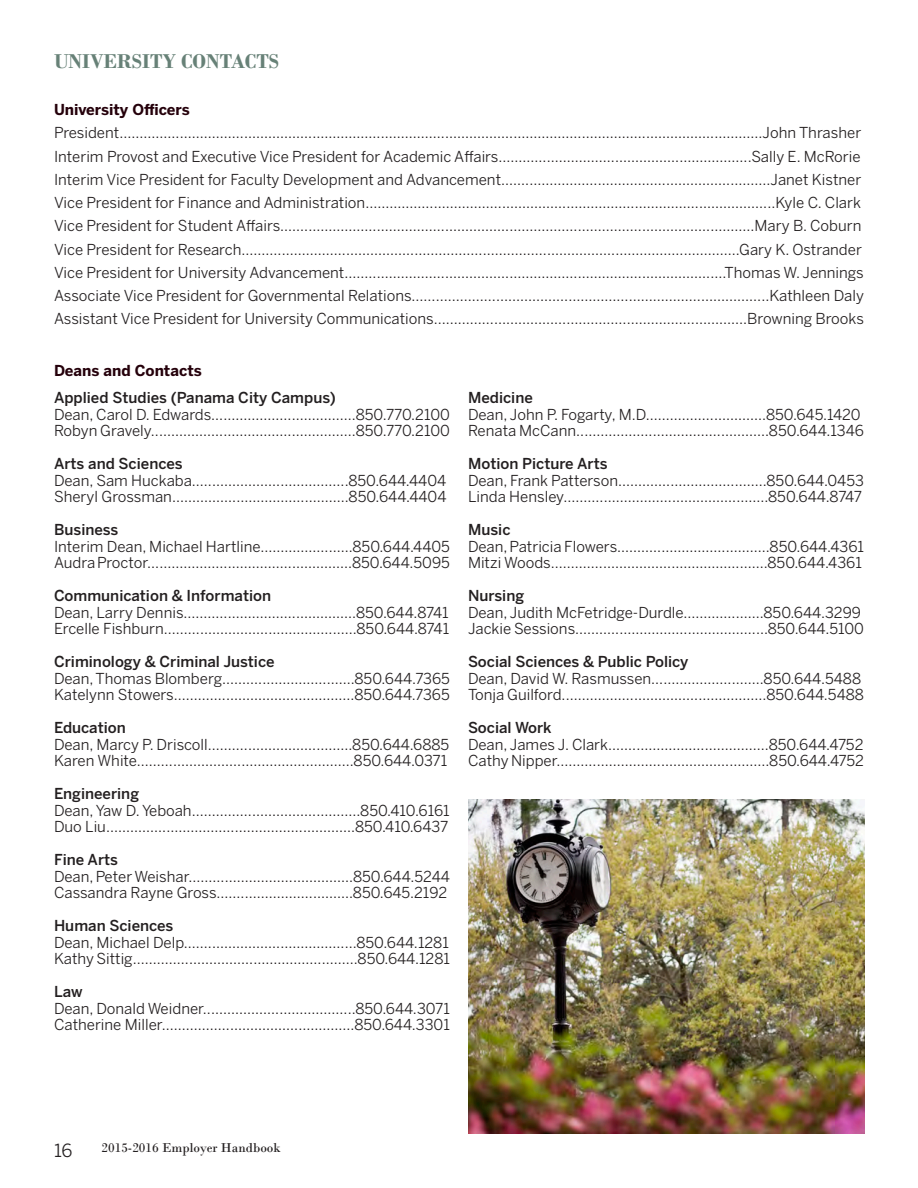
<style>
.page{position:relative;width:918px;height:1188px;background:#fff}
.page>*{position:absolute;margin:0;border:0;box-sizing:border-box;transform-origin:0 0}
.Body_Text{font:700 21px "Bodoni";color:#678177}
.t1{font:18px "Benton Sans";color:#231f20}
.Body_Text-2{font:15px "Benton Sans";color:#231f20}
.Body_Text-3{font:500 15px "Benton Sans";color:#231f20}
.Heading_2{font:700 15px "Benton Sans";color:#25000b}
.t2{font:13.5px "Bodoni";color:#231f20}
</style>
<div class="page">
<img style="left:468px;top:799px;width:396px;height:335px">
<p class="Body_Text" style="left:54px;top:49px;width:227px">UNIVERSITY CONTACTS</p>
<p class="Heading_2" style="left:54px;top:101px;width:137px">University Officers</p>
<p class="Body_Text-2" style="left:54px;top:124px;width:809px">President................................................................................................................................................................John Thrasher</p>
<p class="Body_Text-2" style="left:54px;top:147px;width:808px">Interim Provost and Executive Vice President for Academic Affairs...............................................................Sally E. McRorie</p>
<p class="Body_Text-2" style="left:54px;top:171px;width:809px">Interim Vice President for Faculty Development and Advancement...................................................................Janet Kistner</p>
<p class="Body_Text-2" style="left:54px;top:194px;width:809px">Vice President for Finance and Administration......................................................................................................Kyle C. Clark</p>
<p class="Body_Text-2" style="left:54px;top:217px;width:809px">Vice President for Student Affairs......................................................................................................................Mary B. Coburn</p>
<p class="Body_Text-2" style="left:54px;top:240px;width:809px">Vice President for Research............................................................................................................................Gary K. Ostrander</p>
<p class="Body_Text-2" style="left:54px;top:264px;width:811px">Vice President for University Advancement...............................................................................................Thomas W. Jennings</p>
<p class="Body_Text-2" style="left:54px;top:287px;width:811px">Associate Vice President for Governmental Relations…………………………………………………………...………………..Kathleen Daly</p>
<p class="Body_Text-2" style="left:54px;top:310px;width:812px">Assistant Vice President for University Communications………………………………………………….....…………….Browning Brooks</p>
<p class="Heading_2" style="left:54px;top:362px;width:149px">Deans and Contacts</p>
<p class="Body_Text-3" style="left:54px;top:389px;width:283px">Applied Studies (Panama City Campus)</p>
<p class="Body_Text-2" style="left:54px;top:405px;width:398px">Dean, Carol D. Edwards....................................850.770.2100</p>
<p class="Body_Text-2" style="left:54px;top:422px;width:397px">Robyn Gravely...................................................850.770.2100</p>
<p class="Body_Text-3" style="left:54px;top:455px;width:130px">Arts and Sciences</p>
<p class="Body_Text-2" style="left:54px;top:471px;width:394px">Dean, Sam Huckaba.......................................850.644.4404</p>
<p class="Body_Text-2" style="left:54px;top:488px;width:394px">Sheryl Grossman............................................850.644.4404</p>
<p class="Body_Text-3" style="left:54px;top:521px;width:66px">Business</p>
<p class="Body_Text-2" style="left:54px;top:537px;width:398px">Interim Dean, Michael Hartline.......................850.644.4405</p>
<p class="Body_Text-2" style="left:54px;top:554px;width:397px">Audra Proctor...................................................850.644.5095</p>
<p class="Body_Text-3" style="left:54px;top:587px;width:219px">Communication &amp; Information</p>
<p class="Body_Text-2" style="left:54px;top:603px;width:396px">Dean, Larry Dennis...........................................850.644.8741</p>
<p class="Body_Text-2" style="left:54px;top:620px;width:397px">Ercelle Fishburn................................................850.644.8741</p>
<p class="Body_Text-3" style="left:54px;top:653px;width:222px">Criminology &amp; Criminal Justice</p>
<p class="Body_Text-2" style="left:54px;top:669px;width:398px">Dean, Thomas Blomberg.................................850.644.7365</p>
<p class="Body_Text-2" style="left:54px;top:686px;width:397px">Katelynn Stowers.............................................850.644.7365</p>
<p class="Body_Text-3" style="left:54px;top:719px;width:73px">Education</p>
<p class="Body_Text-2" style="left:54px;top:735px;width:397px">Dean, Marcy P. Driscoll....................................850.644.6885</p>
<p class="Body_Text-2" style="left:54px;top:752px;width:395px">Karen White......................................................850.644.0371</p>
<p class="Body_Text-3" style="left:54px;top:785px;width:87px">Engineering</p>
<p class="Body_Text-2" style="left:54px;top:801px;width:397px">Dean, Yaw D. Yeboah..........................................850.410.6161</p>
<p class="Body_Text-2" style="left:54px;top:818px;width:396px">Duo Liu..............................................................850.410.6437</p>
<p class="Body_Text-3" style="left:54px;top:851px;width:66px">Fine Arts</p>
<p class="Body_Text-2" style="left:54px;top:867px;width:398px">Dean, Peter Weishar.........................................850.644.5244</p>
<p class="Body_Text-2" style="left:54px;top:884px;width:395px">Cassandra Rayne Gross..................................850.645.2192</p>
<p class="Body_Text-3" style="left:54px;top:917px;width:121px">Human Sciences</p>
<p class="Body_Text-2" style="left:54px;top:933px;width:396px">Dean, Michael Delp...........................................850.644.1281</p>
<p class="Body_Text-2" style="left:54px;top:950px;width:397px">Kathy Sittig........................................................850.644.1281</p>
<p class="Body_Text-3" style="left:54px;top:983px;width:30px">Law</p>
<p class="Body_Text-2" style="left:54px;top:999px;width:397px">Dean, Donald Weidner......................................850.644.3071</p>
<p class="Body_Text-2" style="left:54px;top:1016px;width:397px">Catherine Miller................................................850.644.3301</p>
<p class="Body_Text-3" style="left:468px;top:389px;width:66px">Medicine</p>
<p class="Body_Text-2" style="left:468px;top:405px;width:394px">Dean, John P. Fogarty, M.D..............................850.645.1420</p>
<p class="Body_Text-2" style="left:468px;top:422px;width:397px">Renata McCann................................................850.644.1346</p>
<p class="Body_Text-3" style="left:468px;top:455px;width:141px">Motion Picture Arts</p>
<p class="Body_Text-2" style="left:468px;top:471px;width:397px">Dean, Frank Patterson.....................................850.644.0453</p>
<p class="Body_Text-2" style="left:468px;top:488px;width:396px">Linda Hensley...................................................850.644.8747</p>
<p class="Body_Text-3" style="left:468px;top:521px;width:44px">Music</p>
<p class="Body_Text-2" style="left:468px;top:537px;width:397px">Dean, Patricia Flowers......................................850.644.4361</p>
<p class="Body_Text-2" style="left:468px;top:554px;width:395px">Mitzi Woods......................................................850.644.4361</p>
<p class="Body_Text-3" style="left:468px;top:587px;width:58px">Nursing</p>
<p class="Body_Text-2" style="left:468px;top:603px;width:395px">Dean, Judith McFetridge-Durdle....................850.644.3299</p>
<p class="Body_Text-2" style="left:468px;top:620px;width:398px">Jackie Sessions................................................850.644.5100</p>
<p class="Body_Text-3" style="left:468px;top:653px;width:222px">Social Sciences &amp; Public Policy</p>
<p class="Body_Text-2" style="left:468px;top:669px;width:395px">Dean, David W. Rasmussen............................850.644.5488</p>
<p class="Body_Text-2" style="left:468px;top:686px;width:397px">Tonja Guilford...................................................850.644.5488</p>
<p class="Body_Text-3" style="left:468px;top:719px;width:85px">Social Work</p>
<p class="Body_Text-2" style="left:468px;top:735px;width:397px">Dean, James J. Clark........................................850.644.4752</p>
<p class="Body_Text-2" style="left:468px;top:752px;width:397px">Cathy Nipper.....................................................850.644.4752</p>
<p class="t1" style="left:54px;top:1140px;width:20px">16</p>
<p class="t2" style="left:102px;top:1139px;width:181px">2015-2016 Employer Handbook</p>
</div>
